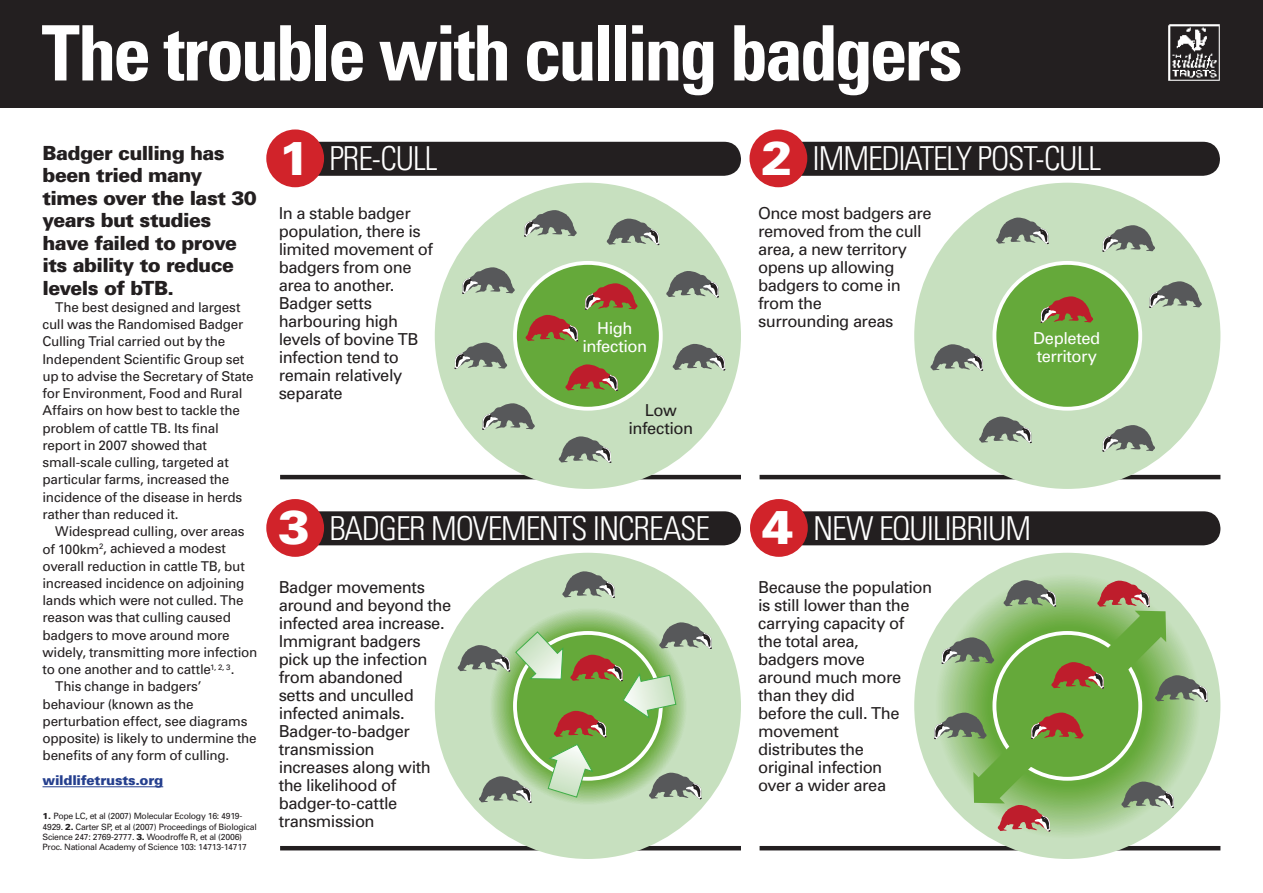
<style>
.page{position:relative;width:1263px;height:893px;background:#fff}
.page>*{position:absolute;margin:0;border:0;box-sizing:border-box;transform-origin:0 0}
.t1{font:700 condensed 76.5px "Univers";letter-spacing:-.045em;color:#fff}
.t2{font:900 47.7px "Univers";color:#fff}
.t3{font:300 condensed 33px "Univers";letter-spacing:-.035em;color:#fff}
.t4{font:900 19.5px/22.5px "Univers";letter-spacing:-.03em;color:#231f20}
.t5{font:16.5px/18px "Univers";letter-spacing:-.025em;color:#231f20}
.t6{font:16.5px/18px "Univers";letter-spacing:-.025em;color:#fff;text-align:center}
.t7{font:13.5px/17.2px "Univers";letter-spacing:-.015em;color:#231f20}
.t8{font:900 13.5px "Univers";letter-spacing:-.015em;color:#253f8e}
.t9{font:8.7px/10.5px "Univers";letter-spacing:-.03em;color:#231f20}
.s1{font-weight:900}
</style>
<div class="page">
<hr style="left:280px;top:475px;width:461px;height:4px;background:#231f20">
<hr style="left:280px;top:846px;width:461px;height:4px;background:#231f20">
<hr style="left:759px;top:475px;width:461px;height:4px;background:#231f20">
<hr style="left:759px;top:846px;width:461px;height:4px;background:#231f20">
<div style="left:300px;top:142px;width:441px;height:34px;background:#231f20;border-radius:17px"></div>
<div style="left:300px;top:511px;width:441px;height:34px;background:#231f20;border-radius:17px"></div>
<div style="left:779px;top:511px;width:441px;height:34px;background:#231f20;border-radius:17px"></div>
<div style="left:779px;top:142px;width:441px;height:34px;background:#231f20;border-radius:17px"></div>
<div style="left:0;top:0;width:1263px;height:107px;background:#231f20"></div>
<div style="left:914px;top:183px;width:306px;height:306px;background:#c7e0bf;border-radius:50%"></div>
<div style="left:994px;top:263px;width:146px;height:146px;background:#65a93a;border-radius:50%"></div>
<div style="left:992px;top:261px;width:150px;height:150px;border:4px solid #fff;border-radius:50%"></div>
<svg style="left:996px;top:217px;width:53px;height:27px"></svg>
<svg style="left:1102px;top:225px;width:53px;height:27px"></svg>
<svg style="left:930px;top:344px;width:53px;height:27px"></svg>
<svg style="left:1149px;top:281px;width:53px;height:27px"></svg>
<svg style="left:1102px;top:425px;width:53px;height:27px"></svg>
<svg style="left:979px;top:416px;width:53px;height:27px"></svg>
<div style="left:435px;top:183px;width:306px;height:306px;background:#c7e0bf;border-radius:50%"></div>
<div style="left:515px;top:263px;width:146px;height:146px;background:#65a93a;border-radius:50%"></div>
<div style="left:513px;top:261px;width:150px;height:150px;border:4px solid #fff;border-radius:50%"></div>
<svg style="left:524px;top:210px;width:53px;height:27px"></svg>
<svg style="left:607px;top:219px;width:52px;height:26px"></svg>
<svg style="left:462px;top:267px;width:53px;height:27px"></svg>
<svg style="left:666px;top:271px;width:53px;height:27px"></svg>
<svg style="left:673px;top:344px;width:52px;height:26px"></svg>
<svg style="left:454px;top:342px;width:53px;height:27px"></svg>
<svg style="left:482px;top:403px;width:53px;height:27px"></svg>
<svg style="left:559px;top:436px;width:52px;height:27px"></svg>
<svg style="left:525px;top:315px;width:53px;height:26px"></svg>
<svg style="left:585px;top:283px;width:52px;height:27px"></svg>
<svg style="left:1040px;top:296px;width:53px;height:27px"></svg>
<svg style="left:565px;top:364px;width:53px;height:27px"></svg>
<svg style="left:435px;top:553px;width:306px;height:306px;background:#c1dcb7"></svg>
<div style="left:515px;top:633px;width:146px;height:146px;background:#65a93a;border-radius:50%"></div>
<svg style="left:562px;top:571px;width:53px;height:27px"></svg>
<svg style="left:479px;top:776px;width:53px;height:27px"></svg>
<svg style="left:649px;top:773px;width:53px;height:26px"></svg>
<svg style="left:914px;top:553px;width:306px;height:306px;background:#b0d29f"></svg>
<div style="left:994px;top:633px;width:146px;height:146px;background:#65a93a;border-radius:50%"></div>
<div style="left:266px;top:129px;width:58px;height:58px;background:#d1232a;border-radius:50%"></div>
<div style="left:266px;top:499px;width:58px;height:58px;background:#d1232a;border-radius:50%"></div>
<div style="left:750px;top:499px;width:58px;height:58px;background:#d1232a;border-radius:50%"></div>
<div style="left:749px;top:129px;width:58px;height:58px;background:#d1232a;border-radius:50%"></div>
<img style="left:1168px;top:24px;width:52px;height:57px">
<hr style="left:43px;top:786px;width:120px;height:1px;background:#253f8e">
<svg style="left:458px;top:622px;width:254px;height:115px"></svg>
<svg style="left:547px;top:744px;width:47px;height:54px"></svg>
<svg style="left:941px;top:637px;width:53px;height:27px"></svg>
<svg style="left:1121px;top:781px;width:53px;height:27px"></svg>
<svg style="left:1003px;top:580px;width:205px;height:122px"></svg>
<svg style="left:934px;top:712px;width:149px;height:119px"></svg>
<h1 class="t1" style="left:42px;top:6px;width:922px">the trouble with culling badgers</h1>
<h3 class="t4" style="left:43px;top:141px;width:184px">Badger culling has been tried many</h3>
<h2 class="t2" style="left:761px;top:128px;width:33px">2</h2>
<h3 class="t4" style="left:43px;top:186px;width:216px">times over the last 30 years but studies have failed to prove its ability to reduce levels of bTB.</h3>
<p class="t7" style="left:43px;top:298px;width:213px;text-indent:13px">The best designed and largest cull was the Randomised Badger<br>Culling Trial carried out by the<br>Independent Scientific Group set up to advise the Secretary of State for Environment, Food and Rural<br>Affairs on how best to tackle the problem of cattle TB. Its final report in 2007 showed that small-scale culling, targeted at particular farms, increased the incidence of the disease in herds rather than reduced it.</p>
<p class="t7" style="left:55px;top:523px;width:191px">Widespread culling, over areas</p>
<p class="t7" style="left:43px;top:540px;width:185px">of 100km<sup>2</sup>, achieved a modest</p>
<p class="t7" style="left:43px;top:557px;width:204px">overall reduction in cattle TB, but</p>
<p class="t7" style="left:43px;top:574px;width:203px">increased incidence on adjoining</p>
<p class="t7" style="left:43px;top:592px;width:203px">lands which were not culled. The</p>
<p class="t7" style="left:43px;top:609px;width:190px">reason was that culling caused</p>
<p class="t7" style="left:43px;top:626px;width:189px">badgers to move around more</p>
<p class="t7" style="left:43px;top:643px;width:216px">widely, transmitting more infection</p>
<p class="t7" style="left:43px;top:661px;width:193px">to one another and to cattle<sup>1,</sup> <sup>2,</sup> <sup>3</sup>.</p>
<p class="t7" style="left:55px;top:678px;width:148px">This change in badgers’</p>
<p class="t7" style="left:43px;top:695px;width:153px">behaviour (known as the</p>
<p class="t7" style="left:43px;top:712px;width:206px">perturbation effect, see diagrams</p>
<p class="t7" style="left:43px;top:730px;width:216px">opposite) is likely to undermine the</p>
<p class="t7" style="left:43px;top:747px;width:188px">benefits of any form of culling.</p>
<p class="t8" style="left:43px;top:772px;width:122px">wildlifetrusts.org</p>
<h2 class="t2" style="left:278px;top:128px;width:33px">1</h2>
<h3 class="t3" style="left:329px;top:139px;width:110px">PRE-CULL</h3>
<h3 class="t3" style="left:813px;top:139px;width:290px">IMMEDIATELY POST-CULL</h3>
<p class="t5" style="left:758px;top:204px;width:175px">Once most badgers are removed from the cull area, a new territory opens up allowing badgers to come in from the<br>surrounding areas</p>
<p class="t5" style="left:279px;top:204px;width:156px">In a stable badger population, there is limited movement of badgers from one area to another.<br>Badger setts harbouring high levels of bovine TB infection tend to remain relatively separate</p>
<p class="t6" style="left:582px;top:319px;width:66px">High infection</p>
<p class="t6" style="left:1033px;top:329px;width:69px;text-align:left">Depleted territory</p>
<p class="t5" style="left:628px;top:400px;width:66px;text-align:center">Low infection</p>
<h2 class="t2" style="left:278px;top:498px;width:33px">3</h2>
<h2 class="t2" style="left:762px;top:498px;width:33px">4</h2>
<h3 class="t3" style="left:329px;top:508px;width:382px">BADGER MOVEMENTS INCREASE</h3>
<h3 class="t3" style="left:813px;top:508px;width:219px">NEW EQUILIBRIUM</h3>
<p class="t5" style="left:279px;top:578px;width:174px">Badger movements around and beyond the infected area increase.<br>Immigrant badgers pick up the infection from abandoned<br>setts and unculled infected animals.<br>Badger-to-badger transmission<br>increases along with the likelihood of badger-to-cattle transmission</p>
<p class="t5" style="left:758px;top:578px;width:176px">Because the population is still lower than the carrying capacity of the total area,<br>badgers move<br>around much more than they did<br>before the cull. The movement<br>distributes the<br>original infection<br>over a wider area</p>
<p class="t9" style="left:43px;top:811px;width:216px"><span class="s1">1.</span> Pope LC, et al (2007) Molecular Ecology 16: 4919- 4929. <span class="s1">2.</span> Carter SP, et al (2007) Proceedings of Biological Science 247: 2769-2777. <span class="s1">3.</span> Woodroffe R, et al (2006)<br>Proc. National Academy of Science 103: 14713-14717</p>
</div>
